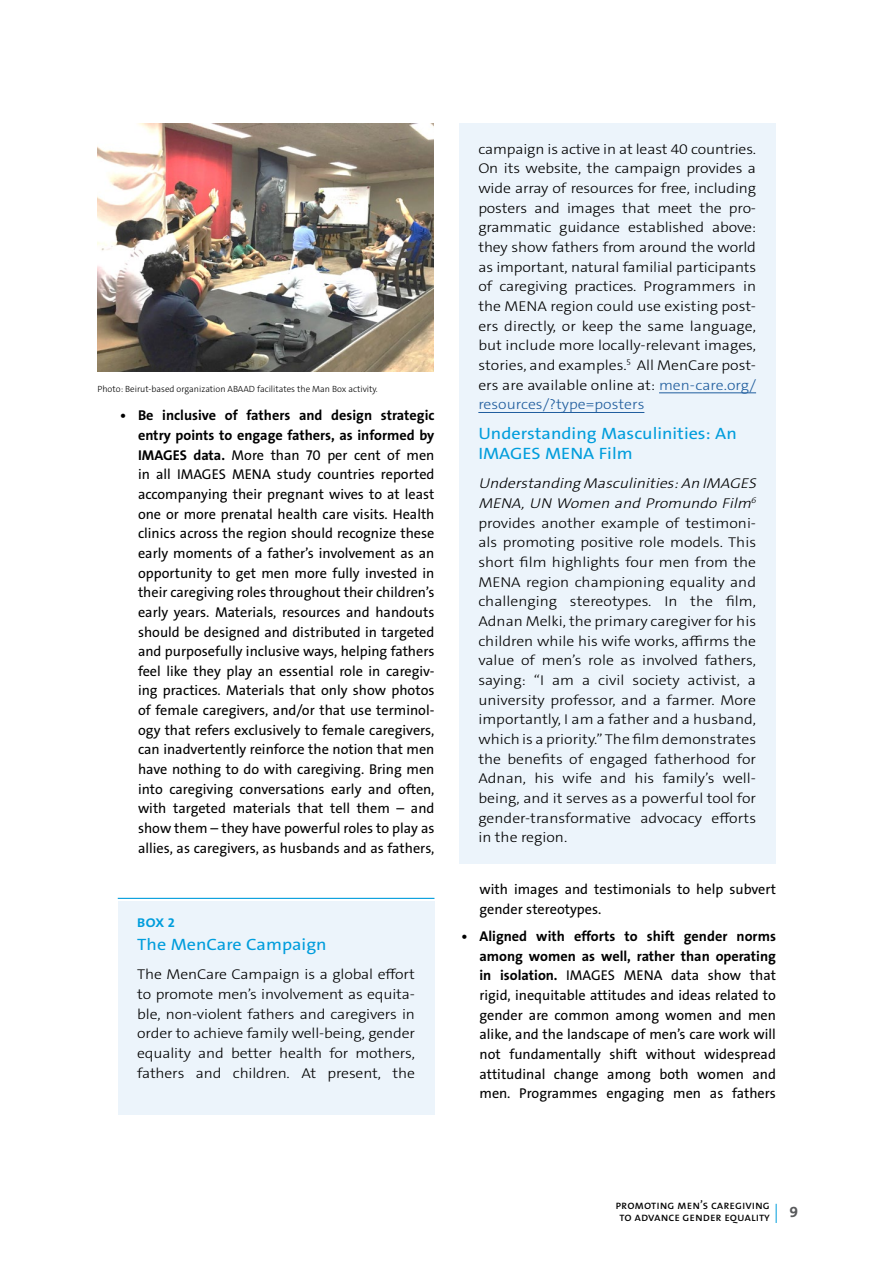
<style>
.page{position:relative;width:893px;height:1263px;background:#fff}
.page>*{position:absolute;margin:0;border:0;box-sizing:border-box;transform-origin:0 0}
.t1{font:16.5px/19.6px "The Sans";color:#009ddc;scale:1.1 1}
.t2{font:15px "The Sans Bold Caps";color:#58595b}
.t3{font:300 14.25px/19.6px "The Sans C4 s";color:#000;text-align:justify;scale:1.1 1}
.t4{font:14.25px/19.6px "The Sans";color:#000;text-align:justify}
.t5{font:12.75px "The Sans Bold Caps";color:#009ddc;scale:1.1 1}
.t6{font:12px/12px "The Sans Caps";color:#000;text-align:center}
.t7{font:300 9px "The Sans C4 s";color:#000}
.s1{font-weight:700}
.s2{color:#215e9e}
.s3{font-style:italic}
</style>
<div class="page">
<svg style="left:776px;top:1204px;width:1px;height:19px"></svg>
<img style="left:98px;top:123px;width:336px;height:248px">
<div style="left:118px;top:901px;width:316px;height:213px;background:#ecf4fb"></div>
<hr style="left:118px;top:898px;width:316px;height:1px;background:#009ddc">
<div style="left:459px;top:123px;width:317px;height:740px;background:#ecf4fb"></div>
<hr style="left:659px;top:392px;width:97px;height:1px;background:#215e9e">
<hr style="left:478px;top:412px;width:166px;height:1px;background:#215e9e">
<p class="t7" style="left:98px;top:383px;width:282px">Photo: Beirut-based organization ABAAD facilitates the Man Box activity.</p>
<p class="t4" style="left:138px;top:406px;width:298px;text-indent:-18px"><span class="s1">• Be inclusive of fathers and design strategic entry points to engage fathers, as informed by IMAGES data.</span> More than 70 per cent of men in all IMAGES MENA study countries reported accompanying their pregnant wives to at least one or more prenatal health care visits. Health clinics across the region should recognize these early moments of a father’s involvement as an opportunity to get men more fully invested in their caregiving roles throughout their children’s early years. Materials, resources and handouts should be designed and distributed in targeted and purposefully inclusive ways, helping fathers feel like they play an essential role in caregiv&shy;ing practices. Materials that only show photos of female caregivers, and/or that use terminol&shy;ogy that refers exclusively to female caregivers, can inadvertently reinforce the notion that men have nothing to do with caregiving. Bring men into caregiving conversations early and often, with targeted materials that tell them – and show them – they have powerful roles to play as allies, as caregivers, as husbands and as fathers,</p>
<p class="t5" style="left:137px;top:912px;width:36px">BOX 2</p>
<p class="t1" style="left:137px;top:935px;width:174px">The MenCare Campaign</p>
<p class="t3" style="left:137px;top:965px;width:254px">The MenCare Campaign is a global effort to promote men’s involvement as equita&shy;ble, non-violent fathers and caregivers in order to achieve family well-being, gender equality and better health for mothers, fathers and children. At present, the</p>
<p class="t3" style="left:478px;top:139px;width:254px">campaign is active in at least 40 countries.<br>On its website, the campaign provides a wide array of resources for free, including posters and images that meet the pro&shy;grammatic guidance established above: they show fathers from around the world as important, natural familial participants of caregiving practices. Programmers in the MENA region could use existing post&shy;ers directly, or keep the same language, but include more locally-relevant images, stories, and examples.<sup>5</sup> All MenCare post&shy;ers are available online at: <span class="s2">men-care.org/ resources/?type=posters</span></p>
<p class="t1" style="left:478px;top:424px;width:236px">Understanding Masculinities: An<br>IMAGES MENA Film</p>
<p class="t3" style="left:478px;top:474px;width:258px;text-align:left"><span class="s3">Understanding Masculinities:An IMAGES MENA,UN Women and Promundo Film</span><sup>6 </sup>provides another example of testimoni&shy;als promoting positive role models. This short film highlights four men from the MENA region championing equality and challenging stereotypes. In the film, Adnan Melki, the primary caregiver for his children while his wife works, affirms the value of men’s role as involved fathers, saying: “I am a civil society activist, a university professor, and a farmer. More importantly, I am a father and a husband, which is a priority.” The film demonstrates the benefits of engaged fatherhood for Adnan, his wife and his family’s well&shy;being, and it serves as a powerful tool for gender-transformative advocacy efforts in the region.</p>
<p class="t4" style="left:479px;top:880px;width:298px">with images and testimonials to help subvert gender stereotypes.</p>
<p class="t4" style="left:479px;top:927px;width:298px;text-indent:-18px"><span class="s1">• Aligned with efforts to shift gender norms among women as well, rather than operating in isolation.</span> IMAGES MENA data show that rigid, inequitable attitudes and ideas related to gender are common among women and men alike, and the landscape of men’s care work will not fundamentally shift without widespread attitudinal change among both women and men. Programmes engaging men as fathers</p>
<p class="t6" style="left:615px;top:1199px;width:156px">promoting men’s caregiving to advance gender equality</p>
<p class="t2" style="left:789px;top:1199px;width:10px">9</p>
</div>
